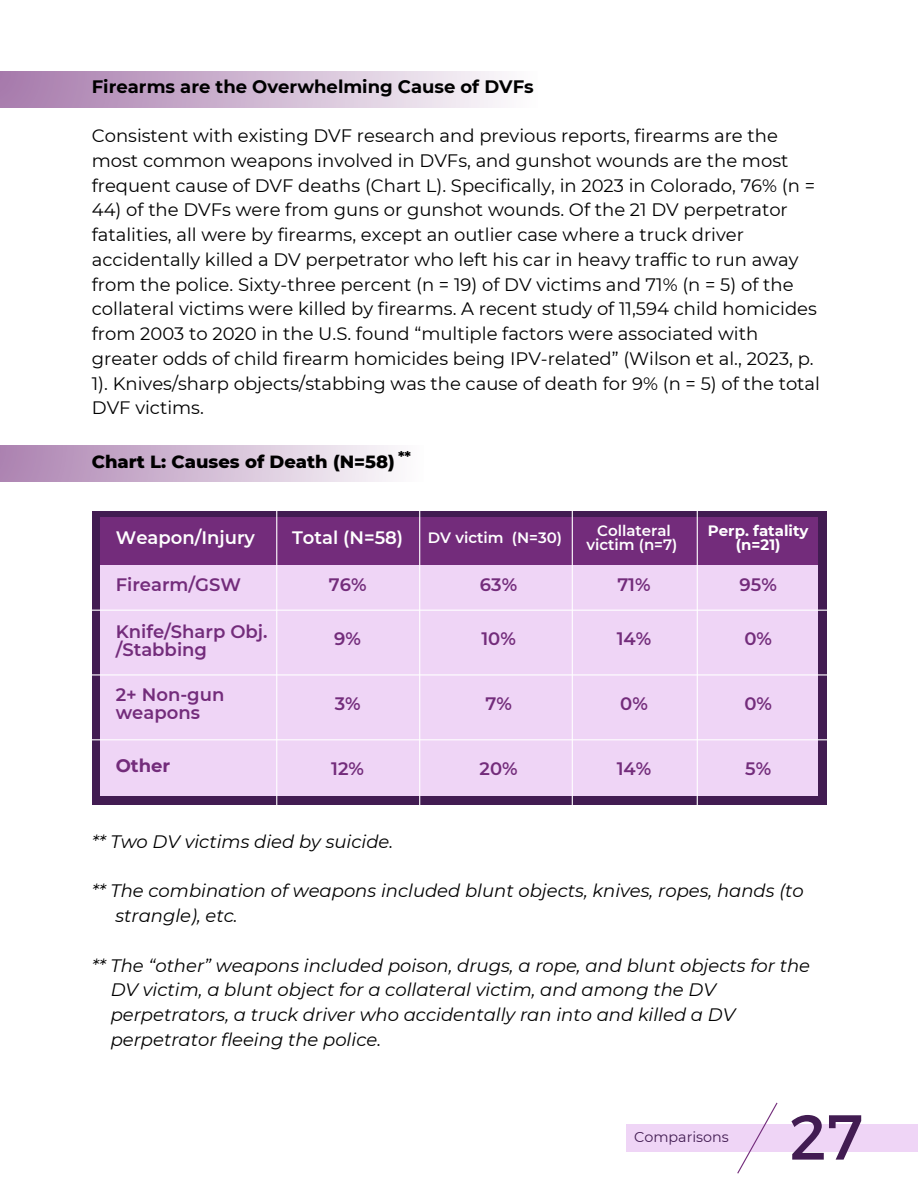
<style>
.page{position:relative;width:918px;height:1188px;background:#fff}
.page>*{position:absolute;margin:0;border:0;box-sizing:border-box;transform-origin:0 0}
.t1{font:63.3px "Montserrat";color:#421c52}
.t2{font:18px/24.8px "Montserrat";color:#000}
.t3{font:italic 18px/24.8px "Montserrat";color:#000}
.t4{font:600 18px/18px "Montserrat";color:#732c7b}
.t5{font:700 18px "Montserrat";color:#000}
.t6{font:800 18px "Montserrat";color:#000}
.t7{font:600 18px "Montserrat";color:#fff}
.t8{font:700 18px "Montserrat";color:#732c7b}
.t9{font:600 15px/14.7px "Montserrat";color:#fff;text-align:center}
.t10{font:700 15px/14.7px "Montserrat";color:#fff;text-align:center}
.t11{font:700 15px "Montserrat";color:#000}
.t12{font:14.25px "Montserrat";color:#421c52}
</style>
<div class="page">
<div style="left:626px;top:1124px;width:292px;height:28px;background:#efd5f6"></div>
<svg style="left:737px;top:1102px;width:41px;height:72px"></svg>
<div style="left:0;top:71px;width:537px;height:37px;background:linear-gradient(to right,#a67aab,#fefdfe)"></div>
<div style="left:92px;top:511px;width:734px;height:293px;background:#421c52"></div>
<div style="left:100px;top:552px;width:718px;height:244px;background:#efd5f6"></div>
<div style="left:100px;top:517px;width:718px;height:47px;background:#732c7b"></div>
<hr style="left:276px;top:504px;width:1px;height:315px;background:#fff">
<hr style="left:42px;top:610px;width:807px;height:1px;background:#fff">
<hr style="left:67px;top:674px;width:799px;height:2px;background:#fff">
<hr style="left:419px;top:503px;width:1px;height:310px;background:#fff">
<hr style="left:572px;top:494px;width:1px;height:323px;background:#fff">
<div style="left:0;top:445px;width:424px;height:37px;background:linear-gradient(to right,#ac82b1,#fdfdfd)"></div>
<hr style="left:697px;top:482px;width:1px;height:342px;background:#fff">
<hr style="left:73px;top:739px;width:799px;height:1px;background:#fff">
<p class="t5" style="left:92px;top:76px;width:443px">Firearms are the Overwhelming Cause of DVFs</p>
<h1 class="t2" style="left:92px;top:123px;width:725px">Consistent with existing DVF research and previous reports, firearms are the most common weapons involved in DVFs, and gunshot wounds are the most frequent cause of DVF deaths (Chart L). Specifically, in 2023 in Colorado, 76% (n =</h1>
<h1 class="t2" style="left:92px;top:198px;width:730px">44) of the DVFs were from guns or gunshot wounds. Of the 21 DV perpetrator fatalities, all were by firearms, except an outlier case where a truck driver accidentally killed a DV perpetrator who left his car in heavy traffic to run away from the police. Sixty-three percent (n = 19) of DV victims and 71% (n = 5) of the collateral victims were killed by firearms. A recent study of 11,594 child homicides from 2003 to 2020 in the U.S. found “multiple factors were associated with greater odds of child firearm homicides being IPV-related” (Wilson et al., 2023, p.<br>1). Knives/sharp objects/stabbing was the cause of death for 9% (n = 5) of the total DVF victims.</h1>
<p class="t11" style="left:398px;top:447px;width:15px">**</p>
<h1 class="t6" style="left:92px;top:450px;width:305px">Chart L: Causes of Death (N=58)</h1>
<h1 class="t7" style="left:116px;top:526px;width:141px">Weapon/Injury</h1>
<h1 class="t10" style="left:708px;top:523px;width:102px">Perp. fatality (n=21)</h1>
<h3 class="t9" style="left:428px;top:530px;width:136px">DV victim (N=30)</h3>
<h3 class="t9" style="left:586px;top:523px;width:92px">Collateral victim (n=7)</h3>
<h1 class="t7" style="left:292px;top:526px;width:113px">Total (N=58)</h1>
<h1 class="t4" style="left:116px;top:576px;width:127px">Firearm/GSW</h1>
<h1 class="t4" style="left:329px;top:576px;width:39px">76%</h1>
<h1 class="t4" style="left:480px;top:576px;width:39px">63%</h1>
<h1 class="t4" style="left:617px;top:576px;width:35px">71%</h1>
<h1 class="t4" style="left:740px;top:576px;width:39px">95%</h1>
<h3 class="t4" style="left:116px;top:623px;width:153px">Knife/Sharp Obj. /Stabbing</h3>
<h1 class="t4" style="left:116px;top:685px;width:110px">2+ Non-gun weapons</h1>
<h1 class="t4" style="left:334px;top:629px;width:28px">9%</h1>
<h1 class="t4" style="left:335px;top:694px;width:27px">3%</h1>
<h1 class="t4" style="left:481px;top:629px;width:36px">10%</h1>
<h1 class="t4" style="left:485px;top:694px;width:28px">7%</h1>
<h1 class="t4" style="left:617px;top:629px;width:36px">14%</h1>
<h1 class="t4" style="left:620px;top:694px;width:29px">0%</h1>
<h1 class="t4" style="left:744px;top:629px;width:29px">0%</h1>
<h1 class="t4" style="left:744px;top:694px;width:29px">0%</h1>
<h1 class="t8" style="left:116px;top:755px;width:56px">Other</h1>
<h1 class="t4" style="left:331px;top:759px;width:34px">12%</h1>
<h1 class="t4" style="left:480px;top:759px;width:40px">20%</h1>
<h1 class="t4" style="left:617px;top:759px;width:36px">14%</h1>
<h2 class="t4" style="left:745px;top:759px;width:27px">5%</h2>
<h2 class="t3" style="left:92px;top:829px;width:303px">** Two DV victims died by suicide.</h2>
<h2 class="t3" style="left:115px;top:879px;width:690px;text-indent:-24px">** The combination of weapons included blunt objects, knives, ropes, hands (to strangle), etc.</h2>
<p class="t3" style="left:111px;top:953px;width:701px;text-indent:-19px">** The “other” weapons included poison, drugs, a rope, and blunt objects for the DV victim, a blunt object for a collateral victim, and among the DV perpetrators, a truck driver who accidentally ran into and killed a DV perpetrator fleeing the police.</p>
<h1 class="t12" style="left:634px;top:1128px;width:96px">Comparisons</h1>
<h2 class="t1" style="left:789px;top:1096px;width:75px">27</h2>
</div>
